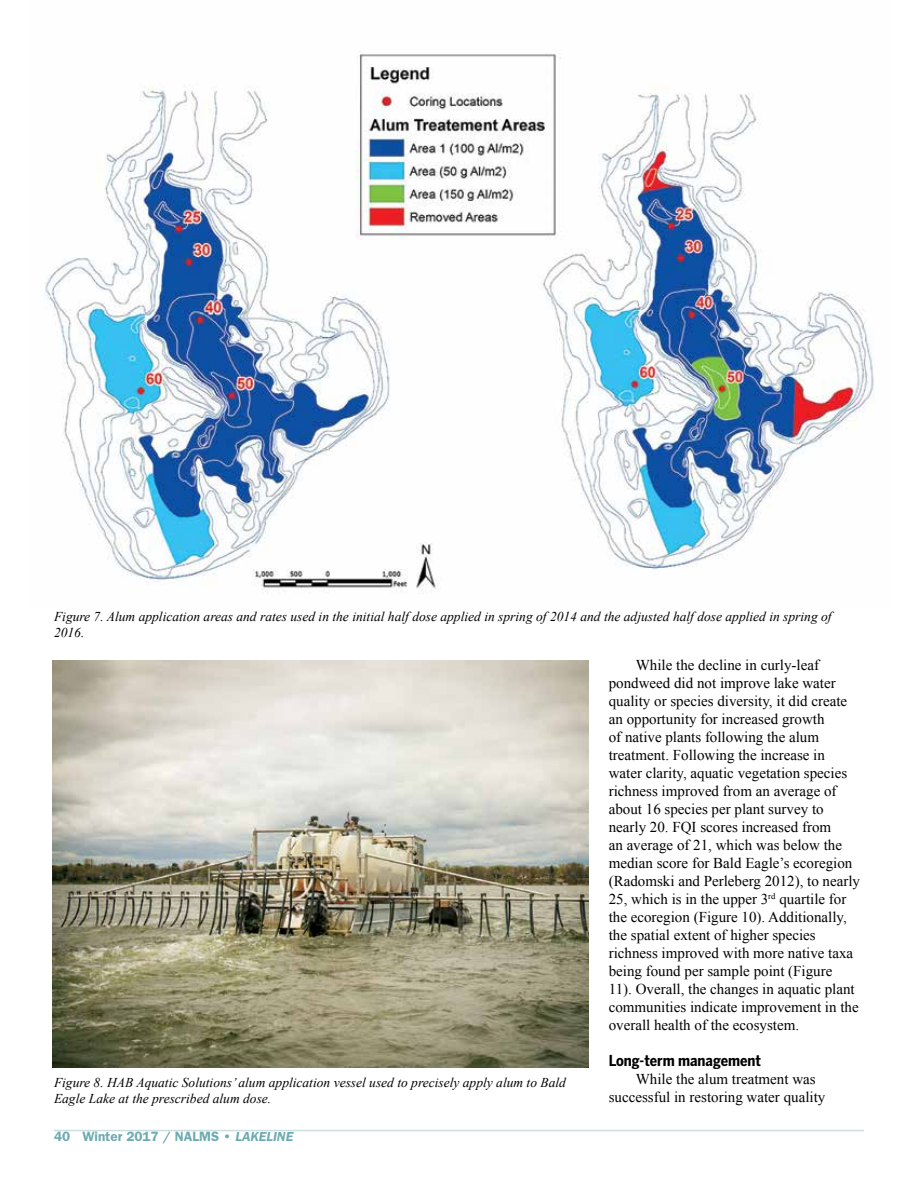
<style>
.page{position:relative;width:918px;height:1188px;background:#fff}
.page>*{position:absolute;margin:0;border:0;box-sizing:border-box;transform-origin:0 0}
.t1{font:15px/18px "Times New Roman";color:#000}
.t2{font:700 15px "Benton Sans Cond";color:#000}
.t3{font:italic 13.5px/16.5px "Times New Roman";color:#000}
.t4{font:600 13.5px "Franklin Gothic";color:#6daaaf}
.s1{font-style:italic}
</style>
<div class="page">
<hr style="left:54px;top:1130px;width:810px;height:1px;background:#ccdddf">
<img style="left:44px;top:52px;width:830px;height:542px">
<img style="left:53px;top:660px;width:535px;height:408px">
<p class="t3" style="left:54px;top:608px;width:779px">Figure 7. Alum application areas and rates used in the initial half dose applied in spring of 2014 and the adjusted half dose applied in spring of<br>2016.</p>
<p class="t3" style="left:54px;top:1074px;width:514px">Figure 8. HAB Aquatic Solutions’ alum application vessel used to precisely apply alum to Bald<br>Eagle Lake at the prescribed alum dose.</p>
<p class="t4" style="left:54px;top:1128px;width:241px">40 Winter 2017 / NALMS • <span class="s1">LAKELINE</span></p>
<p class="t1" style="left:609px;top:656px;width:253px;text-indent:27px">While the decline in curly-leaf pondweed did not improve lake water quality or species diversity, it did create an opportunity for increased growth<br>of native plants following the alum treatment. Following the increase in water clarity, aquatic vegetation species richness improved from an average of about 16 species per plant survey to nearly 20. FQI scores increased from<br>an average of 21, which was below the median score for Bald Eagle’s ecoregion (Radomski and Perleberg 2012), to nearly 25, which is in the upper 3<sup>rd</sup> quartile for the ecoregion (Figure 10). Additionally, the spatial extent of higher species richness improved with more native taxa being found per sample point (Figure<br>11). Overall, the changes in aquatic plant communities indicate improvement in the overall health of the ecosystem.</p>
<p class="t2" style="left:609px;top:1052px;width:154px">Long-term management</p>
<p class="t1" style="left:609px;top:1070px;width:218px;text-indent:27px">While the alum treatment was successful in restoring water quality</p>
</div>
